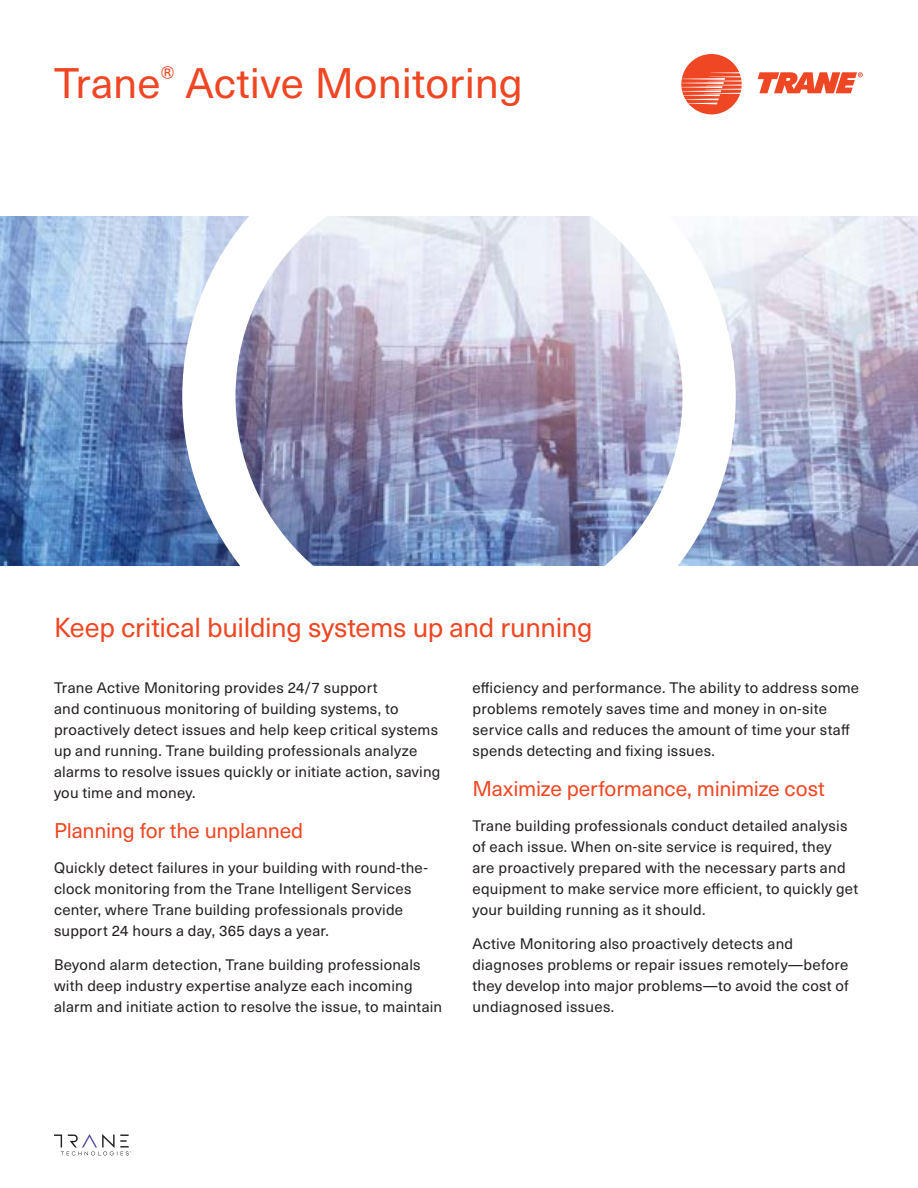
<style>
.page{position:relative;width:918px;height:1188px;background:#fff}
.page>*{position:absolute;margin:0;border:0;box-sizing:border-box;transform-origin:0 0}
.t1{font:42px "Neue Haas Unica W1 G";color:#ef4623}
.t2{font:27px "Neue Haas Unica W1 G";letter-spacing:-.01em;color:#ef4623}
.t3{font:21px "Neue Haas Unica W1 G";letter-spacing:-.01em;color:#ef4623}
.t4{font:15px/21px "Neue Haas Unica W1 G";letter-spacing:.015em;color:#231f20}
</style>
<div class="page">
<svg style="left:681px;top:54px;width:61px;height:60px"></svg>
<svg style="left:758px;top:72px;width:105px;height:21px"></svg>
<svg style="left:54px;top:1134px;width:77px;height:21px"></svg>
<img style="left:0;top:216px;width:918px;height:350px">
<img style="left:182px;top:216px;width:554px;height:350px">
<h1 class="t1" style="left:54px;top:52px;width:471px">Trane<sup>®</sup> Active Monitoring</h1>
<h2 class="t2" style="left:54px;top:608px;width:540px">Keep critical building systems up and running</h2>
<p class="t4" style="left:54px;top:676px;width:388px">Trane Active Monitoring provides 24/7 support<br>and continuous monitoring of building systems, to proactively detect issues and help keep critical systems up and running. Trane building professionals analyze alarms to resolve issues quickly or initiate action, saving you time and money.</p>
<h3 class="t3" style="left:54px;top:815px;width:251px">Planning for the unplanned</h3>
<p class="t4" style="left:54px;top:856px;width:375px">Quickly detect failures in your building with round-the&shy;clock monitoring from the Trane Intelligent Services center, where Trane building professionals provide support 24 hours a day, 365 days a year.</p>
<p class="t4" style="left:54px;top:954px;width:390px">Beyond alarm detection, Trane building professionals with deep industry expertise analyze each incoming alarm and initiate action to resolve the issue, to maintain</p>
<p class="t4" style="left:472px;top:676px;width:388px">efficiency and performance. The ability to address some problems remotely saves time and money in on-site service calls and reduces the amount of time your staff spends detecting and fixing issues.</p>
<h3 class="t3" style="left:472px;top:773px;width:354px">Maximize performance, minimize cost</h3>
<p class="t4" style="left:472px;top:814px;width:387px">Trane building professionals conduct detailed analysis of each issue. When on-site service is required, they<br>are proactively prepared with the necessary parts and equipment to make service more efficient, to quickly get your building running as it should.</p>
<p class="t4" style="left:472px;top:933px;width:378px">Active Monitoring also proactively detects and diagnoses problems or repair issues remotely—before they develop into major problems—to avoid the cost of undiagnosed issues.</p>
</div>
